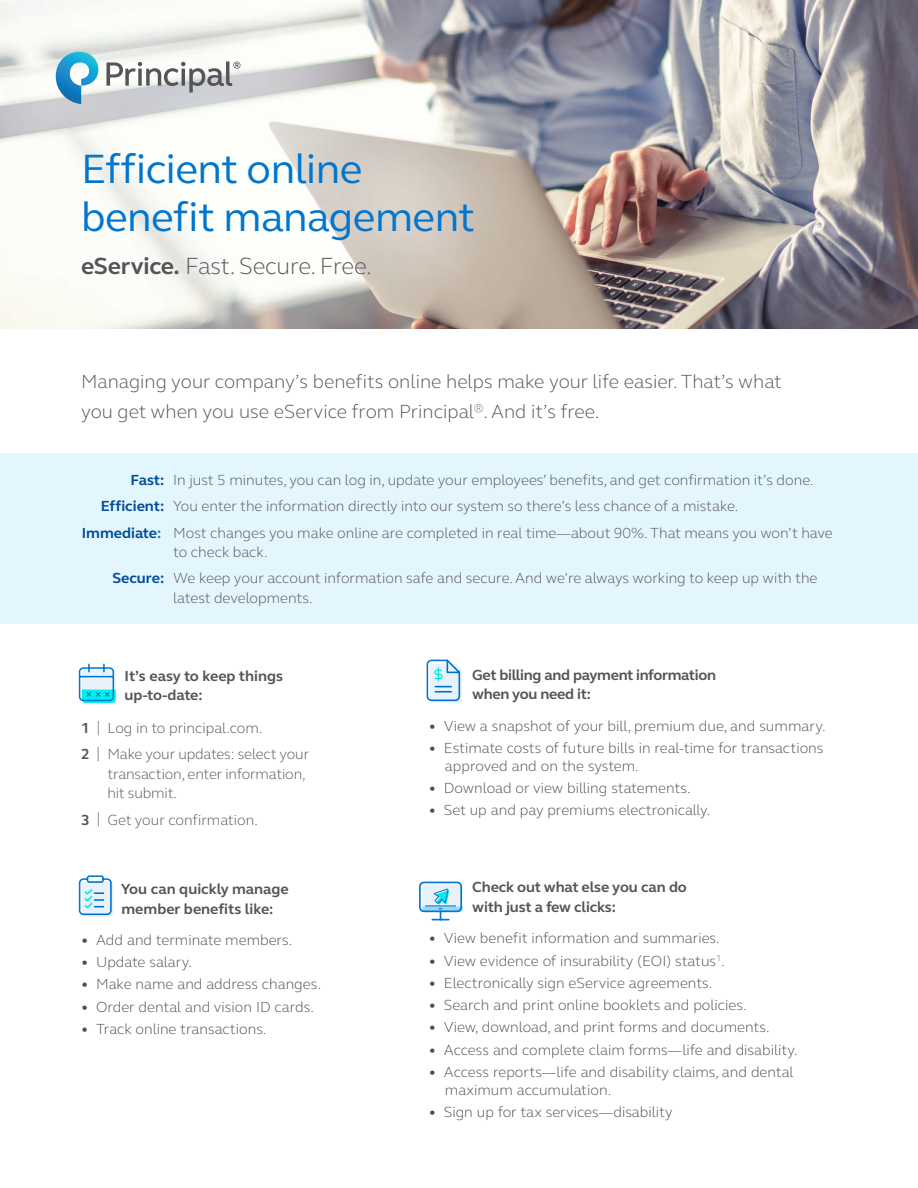
<style>
.page{position:relative;width:918px;height:1188px;background:#fff}
.page>*{position:absolute;margin:0;border:0;box-sizing:border-box;transform-origin:0 0}
.t1{font:42px/48px "FS Elliot Pro";letter-spacing:-.01em;color:#0076cf}
.t2{font:300 24px "FS Elliot Pro";letter-spacing:-.01em;color:#54555a}
.t3{font:300 19.5px/30px "FS Elliot Pro";color:#54555a}
.t4{font:300 15px/18px "FS Elliot Pro";color:#4d4e53}
.t5{font:300 15px/26.2px "FS Elliot Pro";color:#54555a}
.t6{font:700 15px/19.5px "FS Elliot Pro";letter-spacing:-.01em;color:#54555a}
.s1{font-weight:700}
.s2{font-weight:700;color:#004c97}
.s3{font-weight:700;color:#0076cf}
.s4{font-weight:400;color:#8d8d8f}
</style>
<div class="page">
<img style="left:0;top:0;width:918px;height:328px">
<svg style="left:78px;top:663px;width:38px;height:40px;background:#88dbee"></svg>
<div style="left:82px;top:882px;width:32px;height:35px;background:#e7f2fb;border-radius:4px"></div>
<svg style="left:78px;top:875px;width:34px;height:41px"></svg>
<svg style="left:426px;top:659px;width:36px;height:44px;background:#b9dbf2"></svg>
<svg style="left:419px;top:881px;width:44px;height:40px"></svg>
<div style="left:0;top:454px;width:918px;height:170px;background:#e3f5fd"></div>
<svg style="left:56px;top:52px;width:42px;height:52px"></svg>
<svg style="left:106px;top:61px;width:134px;height:32px"></svg>
<h1 class="t1" style="left:81px;top:143px;width:396px">Efficient online benefit management</h1>
<h2 class="t2" style="left:81px;top:250px;width:292px"><span class="s1">eService.</span> Fast. Secure. Free.</h2>
<h3 class="t3" style="left:81px;top:366px;width:702px">Managing your company’s benefits online helps make your life easier. That’s what you get when you use eService from Principal<sup>®</sup>. And it’s free.</h3>
<p class="t5" style="left:130px;top:466px;width:685px"><span class="s2">Fast:</span> In just 5 minutes, you can log in, update your employees’ benefits, and get confirmation it’s done.</p>
<p class="t5" style="left:101px;top:493px;width:639px"><span class="s2">Efficient:</span> You enter the information directly into our system so there’s less chance of a mistake.</p>
<p class="t5" style="left:82px;top:519px;width:753px"><span class="s2">Immediate</span><span class="s3">:</span> Most changes you make online are completed in real time—about 90%. That means you won’t have</p>
<p class="t5" style="left:112px;top:538px;width:707px;text-indent:61px">to check back.<br><span class="s2">Secure:</span> We keep your account information safe and secure. And we're always working to keep up with the</p>
<p class="t5" style="left:173px;top:584px;width:141px">latest developments.</p>
<p class="t6" style="left:124px;top:666px;width:160px">It’s easy to keep things up-to-date:</p>
<p class="t5" style="left:81px;top:714px;width:230px"><span class="s1">1</span> <span class="s4">|</span> Log in to principal.com.<br><span class="s1">2</span> <span class="s4">|</span> Make your updates: select your</p>
<p class="t5" style="left:107px;top:764px;width:200px;line-height:19.5px">transaction, enter information, hit submit.</p>
<p class="t5" style="left:81px;top:806px;width:178px"><span class="s1">3</span> <span class="s4">|</span> Get your confirmation.</p>
<p class="t6" style="left:121px;top:879px;width:169px">You can quickly manage member benefits like:</p>
<p class="t4" style="left:81px;top:930px;width:213px"><span class="s1">•</span> Add and terminate members.</p>
<p class="t4" style="left:81px;top:953px;width:113px"><span class="s1">•</span> Update salary.</p>
<p class="t4" style="left:81px;top:975px;width:241px"><span class="s1">•</span> Make name and address changes.</p>
<p class="t4" style="left:81px;top:997px;width:235px"><span class="s1">•</span> Order dental and vision ID cards.</p>
<p class="t4" style="left:81px;top:1020px;width:187px"><span class="s1">•</span> Track online transactions.</p>
<p class="t6" style="left:472px;top:664px;width:245px">Get billing and payment information when you need it:</p>
<p class="t4" style="left:429px;top:716px;width:398px"><span class="s1">•</span> View a snapshot of your bill, premium due, and summary.</p>
<p class="t4" style="left:445px;top:738px;width:380px;text-indent:-16px"><span class="s1">•</span> Estimate costs of future bills in real-time for transactions approved and on the system.</p>
<p class="t4" style="left:429px;top:779px;width:263px"><span class="s1">•</span> Download or view billing statements.</p>
<p class="t4" style="left:429px;top:801px;width:283px"><span class="s1">•</span> Set up and pay premiums electronically.</p>
<p class="t6" style="left:472px;top:877px;width:216px">Check out what else you can do with just a few clicks:</p>
<p class="t4" style="left:429px;top:929px;width:293px"><span class="s1">•</span> View benefit information and summaries.</p>
<p class="t4" style="left:429px;top:951px;width:298px"><span class="s1">•</span> View evidence of insurability (EOI) status<sup>1</sup>.</p>
<p class="t4" style="left:429px;top:973px;width:285px"><span class="s1">•</span> Electronically sign eService agreements.</p>
<p class="t4" style="left:429px;top:996px;width:319px"><span class="s1">•</span> Search and print online booklets and policies.</p>
<p class="t4" style="left:429px;top:1018px;width:342px"><span class="s1">•</span> View, download, and print forms and documents.</p>
<p class="t4" style="left:429px;top:1040px;width:370px"><span class="s1">•</span> Access and complete claim forms—life and disability.</p>
<p class="t4" style="left:445px;top:1063px;width:350px;text-indent:-16px"><span class="s1">•</span> Access reports—life and disability claims, and dental maximum accumulation.</p>
<p class="t4" style="left:429px;top:1103px;width:245px"><span class="s1">•</span> Sign up for tax services—disability</p>
</div>
